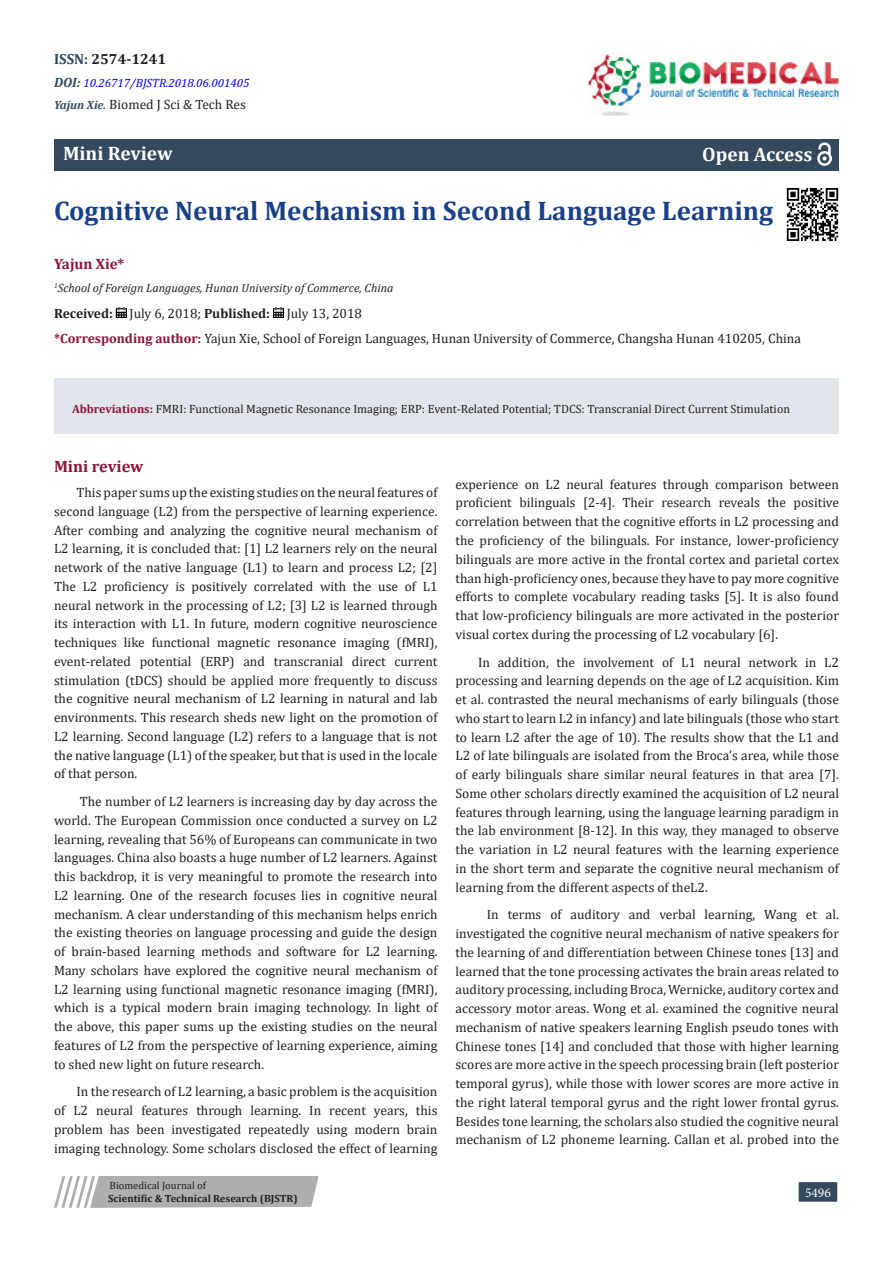
<style>
.page{position:relative;width:893px;height:1263px;background:#fff}
.page>*{position:absolute;margin:0;border:0;box-sizing:border-box;transform-origin:0 0}
.t1{font:700 27px "Cambria";color:#183f89}
.t2{font:700 19.5px "Cambria";color:#fff}
.t3{font:700 16.5px "Cambria";color:#8f133a}
.t4{font:700 15px "Cambria";color:#8f133a}
.t5{font:700 14.7px "Cambria";color:#231f20}
.t6{font:13.5px/18.8px "Cambria";color:#231f20;text-align:justify}
.t7{font:13.5px "Minion Pro";color:#fff}
.t8{font:12px "Cambria";color:#231f20}
.t9{font:italic 12px "Cambria";color:#231f20}
.t10{font:italic 12px "Cambria";color:#00f}
.t11{font:700 10.5px "Cambria";color:#231f20}
.t12{font:10.5px "Cambria";color:#231f20}
.s1{color:#34495e}
.s2{font-weight:700;font-size:13.5px;color:#34495e}
.s3{font-weight:700;font-style:italic;font-size:12px;color:#34495e}
.s4{font-style:italic}
.s5{font-weight:700}
.s6{font-weight:700;color:#8f133a}
</style>
<div class="page">
<div style="left:798px;top:1181px;width:40px;height:21px;background:#34495e"></div>
<div style="left:797px;top:1180px;width:42px;height:23px;border:2px solid #fff"></div>
<img style="left:587px;top:54px;width:252px;height:62px">
<div style="left:54px;top:139px;width:785px;height:32px;background:#34495e"></div>
<img style="left:817px;top:143px;width:14px;height:23px">
<svg style="left:116px;top:307px;width:11px;height:11px"></svg>
<svg style="left:273px;top:307px;width:11px;height:11px"></svg>
<div style="left:54px;top:379px;width:785px;height:55px;background:#e1e5eb"></div>
<svg style="left:54px;top:1176px;width:265px;height:32px"></svg>
<img style="left:786px;top:188px;width:53px;height:53px">
<p class="t5" style="left:54px;top:49px;width:114px"><span class="s1">ISSN:</span> 2574-1241</p>
<p class="t10" style="left:54px;top:74px;width:197px"><span class="s2">DOI:</span> 10.26717/BJSTR.2018.06.001405</p>
<p class="t6" style="left:54px;top:95px;width:193px"><span class="s3">Yajun Xie</span><span class="s4">.</span> Biomed J Sci &amp; Tech Res</p>
<p class="t2" style="left:63px;top:140px;width:111px">Mini Review</p>
<p class="t2" style="left:702px;top:140px;width:112px">Open Access</p>
<p class="t1" style="left:54px;top:192px;width:721px">Cognitive Neural Mechanism in Second Language Learning</p>
<p class="t4" style="left:54px;top:253px;width:72px">Yajun Xie*</p>
<p class="t9" style="left:54px;top:280px;width:341px"><sup>1</sup>School of Foreign Languages, Hunan University of Commerce, China</p>
<p class="t6" style="left:54px;top:304px;width:310px"><span class="s5">Received:</span> July 6, 2018; <span class="s5">Published:</span> July 13, 2018</p>
<p class="t6" style="left:54px;top:329px;width:748px"><span class="s6">*Corresponding author:</span> Yajun Xie, School of Foreign Languages, Hunan University of Commerce, Changsha Hunan 410205, China</p>
<p class="t8" style="left:72px;top:402px;width:719px"><span class="s6">Abbreviations:</span> FMRI: Functional Magnetic Resonance Imaging; ERP: Event-Related Potential; TDCS: Transcranial Direct Current Stimulation</p>
<p class="t3" style="left:54px;top:455px;width:91px">Mini review</p>
<p class="t6" style="left:54px;top:483px;width:385px;text-indent:22px">This paper sums up the existing studies on the neural features of second language (L2) from the perspective of learning experience.<br>After combing and analyzing the cognitive neural mechanism of L2 learning, it is concluded that: [1] L2 learners rely on the neural network of the native language (L1) to learn and process L2; [2] The L2 proficiency is positively correlated with the use of L1 neural network in the processing of L2; [3] L2 is learned through its interaction with L1. In future, modern cognitive neuroscience techniques like functional magnetic resonance imaging (fMRI), event-related potential (ERP) and transcranial direct current stimulation (tDCS) should be applied more frequently to discuss the cognitive neural mechanism of L2 learning in natural and lab environments. This research sheds new light on the promotion of L2 learning. Second language (L2) refers to a language that is not the native language (L1) of the speaker, but that is used in the locale of that person.</p>
<p class="t6" style="left:54px;top:792px;width:385px;text-indent:26px">The number of L2 learners is increasing day by day across the world. The European Commission once conducted a survey on L2 learning, revealing that 56% of Europeans can communicate in two languages. China also boasts a huge number of L2 learners. Against this backdrop, it is very meaningful to promote the research into L2 learning. One of the research focuses lies in cognitive neural mechanism. A clear understanding of this mechanism helps enrich the existing theories on language processing and guide the design of brain-based learning methods and software for L2 learning.<br>Many scholars have explored the cognitive neural mechanism of L2 learning using functional magnetic resonance imaging (fMRI), which is a typical modern brain imaging technology. In light of the above, this paper sums up the existing studies on the neural features of L2 from the perspective of learning experience, aiming to shed new light on future research.</p>
<p class="t6" style="left:54px;top:1082px;width:385px;text-indent:22px">In the research of L2 learning, a basic problem is the acquisition of L2 neural features through learning. In recent years, this problem has been investigated repeatedly using modern brain imaging technology. Some scholars disclosed the effect of learning</p>
<p class="t12" style="left:110px;top:1179px;width:98px">Biomedical Journal of</p>
<p class="t11" style="left:108px;top:1191px;width:191px">Scientific &amp; Technical Research (BJSTR)</p>
<p class="t6" style="left:455px;top:475px;width:385px">experience on L2 neural features through comparison between proficient bilinguals [2-4]. Their research reveals the positive correlation between that the cognitive efforts in L2 processing and the proficiency of the bilinguals. For instance, lower-proficiency bilinguals are more active in the frontal cortex and parietal cortex than high-proficiency ones, because they have to pay more cognitive efforts to complete vocabulary reading tasks [5]. It is also found that low-proficiency bilinguals are more activated in the posterior visual cortex during the processing of L2 vocabulary [6].</p>
<p class="t6" style="left:455px;top:652px;width:385px;text-indent:22px">In addition, the involvement of L1 neural network in L2 processing and learning depends on the age of L2 acquisition. Kim et al. contrasted the neural mechanisms of early bilinguals (those who start to learn L2 in infancy) and late bilinguals (those who start to learn L2 after the age of 10). The results show that the L1 and L2 of late bilinguals are isolated from the Broca’s area, while those of early bilinguals share similar neural features in that area [7].<br>Some other scholars directly examined the acquisition of L2 neural features through learning, using the language learning paradigm in the lab environment [8-12]. In this way, they managed to observe the variation in L2 neural features with the learning experience in the short term and separate the cognitive neural mechanism of learning from the different aspects of theL2.</p>
<p class="t6" style="left:455px;top:905px;width:385px;text-indent:31px">In terms of auditory and verbal learning, Wang et al. investigated the cognitive neural mechanism of native speakers for the learning of and differentiation between Chinese tones [13] and learned that the tone processing activates the brain areas related to auditory processing, including Broca, Wernicke, auditory cortex and accessory motor areas. Wong et al. examined the cognitive neural mechanism of native speakers learning English pseudo tones with Chinese tones [14] and concluded that those with higher learning scores are more active in the speech processing brain (left posterior temporal gyrus), while those with lower scores are more active in the right lateral temporal gyrus and the right lower frontal gyrus.<br>Besides tone learning, the scholars also studied the cognitive neural mechanism of L2 phoneme learning. Callan et al. probed into the</p>
<p class="t7" style="left:805px;top:1183px;width:27px">5496</p>
</div>
